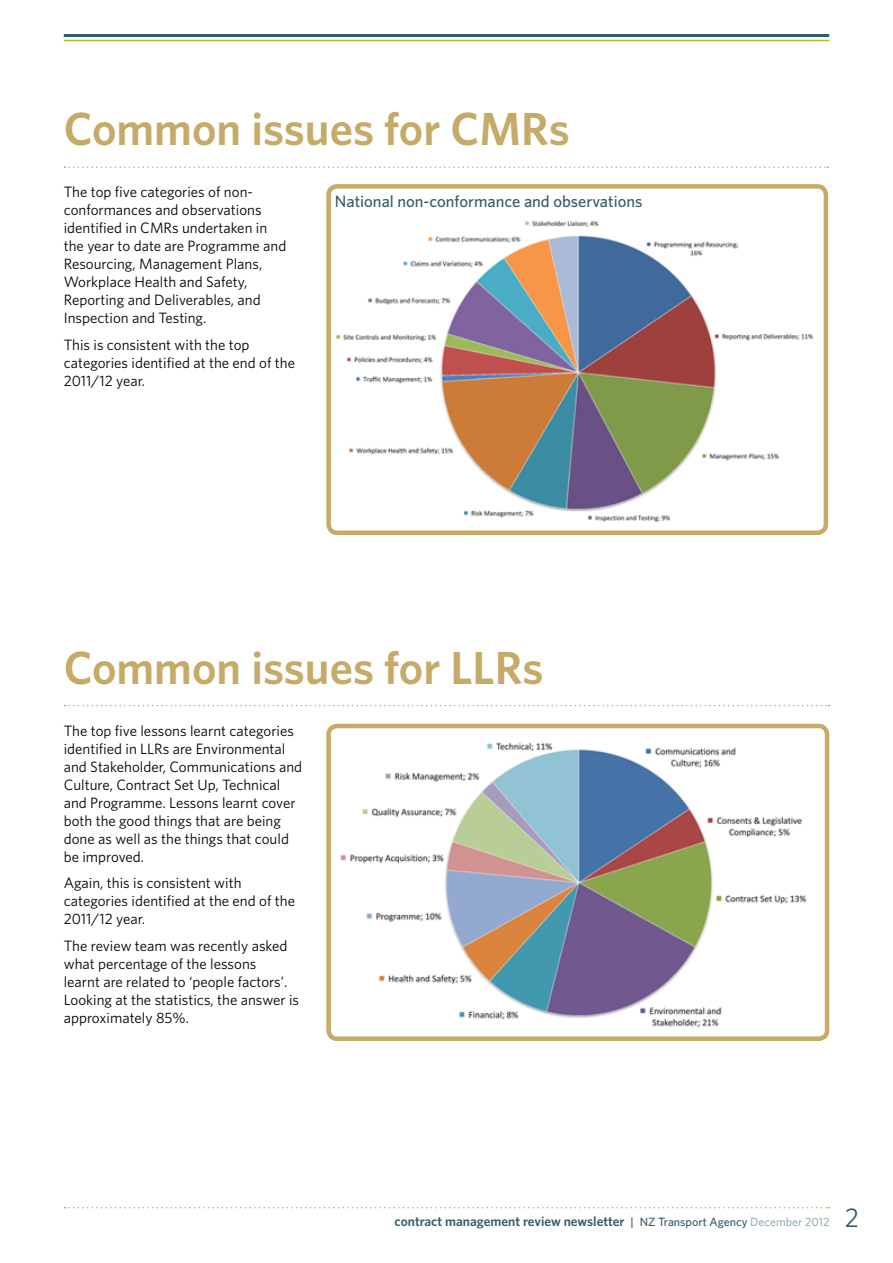
<style>
.page{position:relative;width:893px;height:1263px;background:#fff}
.page>*{position:absolute;margin:0;border:0;box-sizing:border-box;transform-origin:0 0}
.t1{font:600 46.5px "Whitney";color:#c5aa68}
.t2{font:27px "Whitney";color:#335a6a}
.t3{font:500 16.5px "Whitney";color:#335a6a}
.t4{font:15px/18px "Whitney";color:#000}
.t5{font:600 13.5px "Whitney";color:#335a6a}
.s1{font-weight:500;font-size:12px}
.s2{font-weight:500;font-size:12px;color:#9cb0bb}
</style>
<div class="page">
<svg style="left:65px;top:1207px;width:764px;height:1px"></svg>
<hr style="left:64px;top:40px;width:765px;height:1px;background:#afbe24">
<hr style="left:64px;top:34px;width:765px;height:3px;background:#335a6a">
<svg style="left:65px;top:166px;width:763px;height:2px"></svg>
<svg style="left:65px;top:705px;width:764px;height:1px"></svg>
<div style="left:326px;top:724px;width:503px;height:317px;border:4px solid #c5aa68;border-radius:9px"></div>
<img style="left:340px;top:742px;width:467px;height:286px">
<img style="left:331px;top:220px;width:492px;height:308px">
<div style="left:326px;top:184px;width:502px;height:351px;border:4px solid #c5aa68;border-radius:9px"></div>
<h1 class="t1" style="left:64px;top:98px;width:507px">Common issues for CMRs</h1>
<p class="t4" style="left:64px;top:183px;width:224px">The top five categories of non&shy;conformances and observations identified in CMRs undertaken in the year to date are Programme and<br>Resourcing, Management Plans,<br>Workplace Health and Safety,<br>Reporting and Deliverables, and<br>Inspection and Testing.</p>
<p class="t4" style="left:64px;top:335px;width:233px">This is consistent with the top categories identified at the end of the<br>2011/12 year.</p>
<p class="t3" style="left:335px;top:190px;width:309px">National non-conformance and observations</p>
<h1 class="t1" style="left:64px;top:636px;width:481px">Common issues for LLRs</h1>
<p class="t4" style="left:64px;top:721px;width:240px">The top five lessons learnt categories identified in LLRs are Environmental and Stakeholder, Communications and Culture, Contract Set Up, Technical and Programme. Lessons learnt cover both the good things that are being done as well as the things that could be improved.</p>
<p class="t4" style="left:64px;top:873px;width:233px">Again, this is consistent with categories identified at the end of the<br>2011/12 year.</p>
<p class="t4" style="left:64px;top:936px;width:237px">The review team was recently asked what percentage of the lessons<br>learnt are related to ‘people factors’.<br>Looking at the statistics, the answer is approximately 85%.</p>
<p class="t5" style="left:395px;top:1212px;width:436px">contract management review newsletter <span class="s1">| NZ Transport Agency</span> <span class="s2">December 2012</span></p>
<h2 class="t2" style="left:845px;top:1199px;width:16px">2</h2>
</div>
